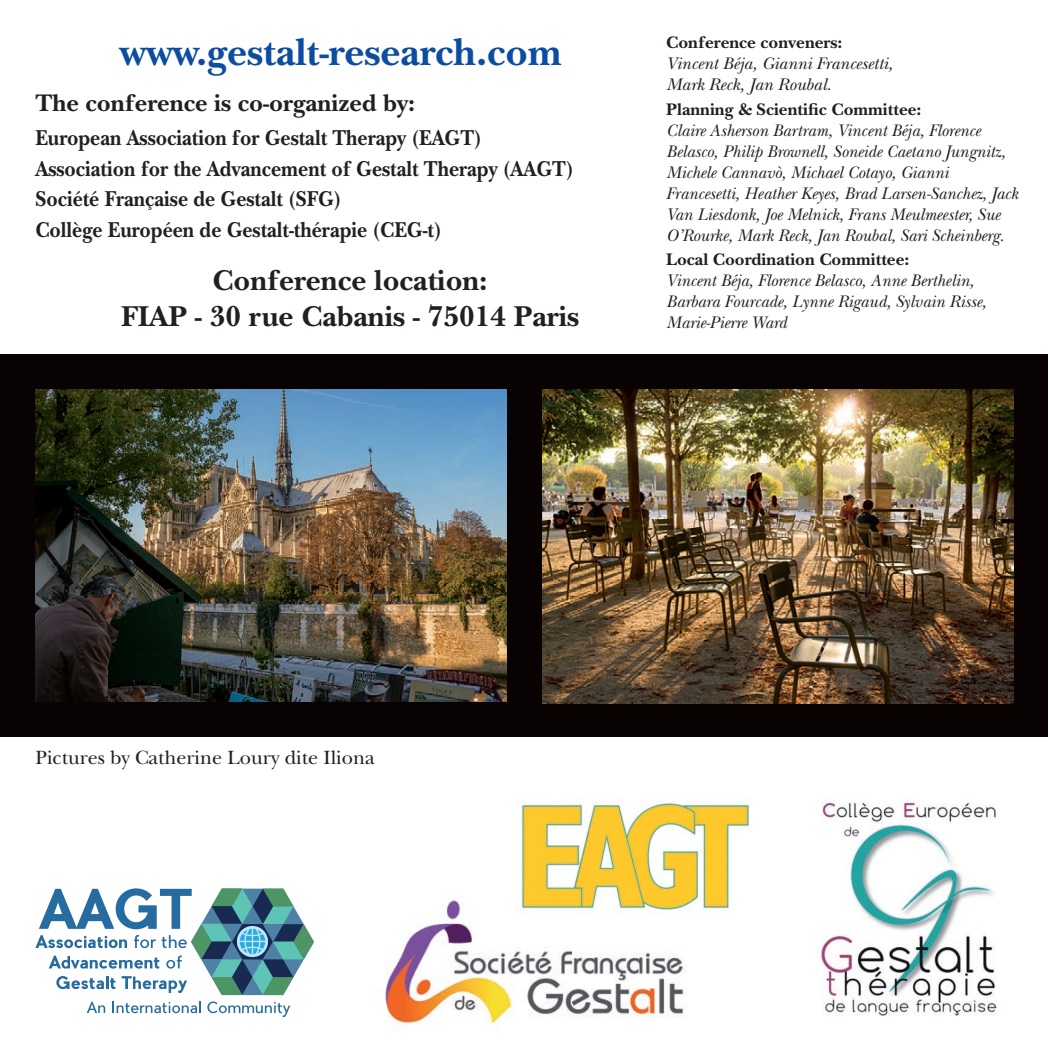
<style>
.page{position:relative;width:1049px;height:1049px;background:#fff}
.page>*{position:absolute;margin:0;border:0;box-sizing:border-box;transform-origin:0 0}
.t1{font:700 40px "New Baskerville";color:#0d4da1}
.t2{font:700 30px/36px "New Baskerville";color:#231f20;text-align:center}
.t3{font:700 25px "New Baskerville";color:#231f20}
.t4{font:700 22.5px/30.5px "New Baskerville";color:#231f20;scale:.9 1}
.t5{font:20px "New Baskerville";color:#231f20}
.t6{font:italic 17.5px/21px "New Baskerville";color:#231f20;scale:.96 1}
.t7{font:700 17.5px "New Baskerville";color:#231f20}
.t8{font:italic 17.5px/21px "New Baskerville";color:#231f20}
</style>
<div class="page">
<div style="left:0;top:354px;width:1048px;height:383px;background:#080302"></div>
<img style="left:542px;top:390px;width:471px;height:314px">
<img style="left:35px;top:390px;width:472px;height:312px">
<svg style="left:35px;top:888px;width:279px;height:107px"></svg>
<svg style="left:87px;top:1001px;width:18px;height:12px"></svg>
<svg style="left:112px;top:1001px;width:89px;height:12px"></svg>
<svg style="left:207px;top:1001px;width:83px;height:16px"></svg>
<img style="left:821px;top:800px;width:176px;height:216px">
<img style="left:385px;top:900px;width:301px;height:127px">
<img style="left:517px;top:803px;width:233px;height:112px">
<h1 class="t1" style="left:120px;top:28px;width:443px">www.gestalt-research.com</h1>
<h3 class="t3" style="left:35px;top:88px;width:381px">The conference is co-organized by:</h3>
<p class="t4" style="left:35px;top:123px;width:600px">European Association for Gestalt Therapy (EAGT)<br>Association for the Advancement of Gestalt Therapy (AAGT)<br>Société Française de Gestalt (SFG)<br>Collège Européen de Gestalt-thérapie (CEG-t)</p>
<h2 class="t2" style="left:121px;top:262px;width:460px">Conference location:<br>FIAP - 30 rue Cabanis - 75014 Paris</h2>
<p class="t7" style="left:666px;top:32px;width:178px">Conference conveners:</p>
<p class="t8" style="left:666px;top:53px;width:228px">Vincent Béja, Gianni Francesetti,<br>Mark Reck, Jan Roubal.</p>
<p class="t7" style="left:666px;top:99px;width:257px">Planning &amp; Scientific Committee:</p>
<p class="t6" style="left:666px;top:120px;width:368px">Claire Asherson Bartram, Vincent Béja, Florence Belasco, Philip Brownell, Soneide Caetano Jungnitz, Michele Cannavò, Michael Cotayo, Gianni Francesetti, Heather Keyes, Brad Larsen-Sanchez, Jack Van Liesdonk, Joe Melnick, Frans Meulmeester, Sue O’Rourke, Mark Reck, Jan Roubal, Sari Scheinberg.</p>
<p class="t7" style="left:666px;top:249px;width:245px">Local Coordination Committee:</p>
<p class="t6" style="left:666px;top:270px;width:335px">Vincent Béja, Florence Belasco, Anne Berthelin,<br>Barbara Fourcade, Lynne Rigaud, Sylvain Risse,<br>Marie-Pierre Ward</p>
<p class="t5" style="left:35px;top:745px;width:341px">Pictures by Catherine Loury dite Iliona</p>
</div>
